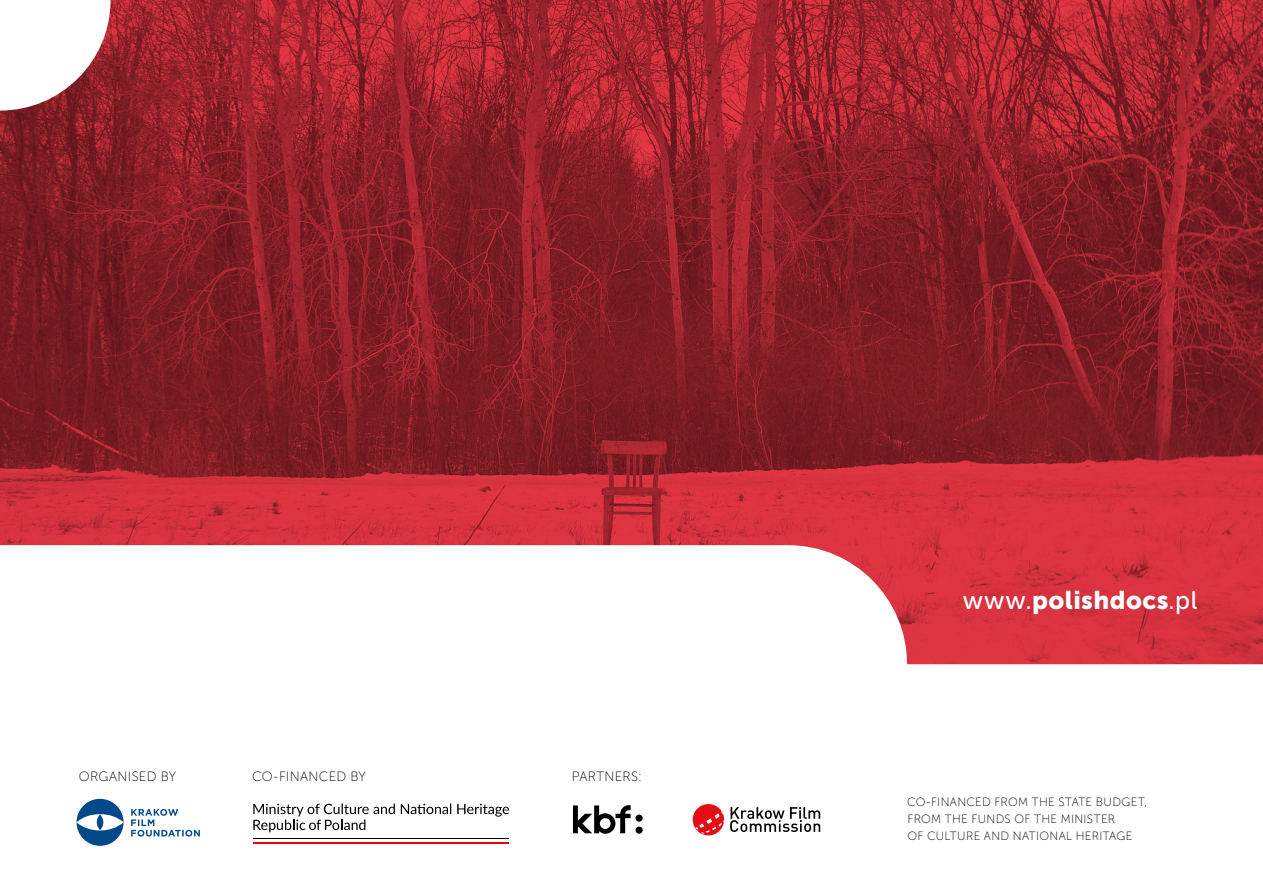
<style>
.page{position:relative;width:1263px;height:893px;background:#fff}
.page>*{position:absolute;margin:0;border:0;box-sizing:border-box;transform-origin:0 0}
.t1{font:25.5px "Museo Sans 900";letter-spacing:.015em;color:#fff}
.t2{font:13.5px "Museo Sans 100";letter-spacing:.025em;color:#000}
.t3{font:12px/17.1px "Museo Sans 100";letter-spacing:.025em;color:#000}
.s1{font-family:"Museo Sans 500"}
</style>
<div class="page">
<img style="left:0;top:0;width:1263px;height:664px">
<svg style="left:0;top:0;width:111px;height:111px"></svg>
<svg style="left:635px;top:826px;width:8px;height:8px"></svg>
<div style="left:635px;top:815px;width:8px;height:7px;background:#000;border-radius:50%"></div>
<svg style="left:573px;top:805px;width:58px;height:29px"></svg>
<div style="left:693px;top:804px;width:31px;height:31px;background:#e40d15;border-radius:50%"></div>
<svg style="left:695px;top:811px;width:29px;height:23px"></svg>
<svg style="left:730px;top:807px;width:90px;height:25px"></svg>
<svg style="left:77px;top:799px;width:47px;height:47px"></svg>
<svg style="left:131px;top:809px;width:69px;height:28px"></svg>
<svg style="left:253px;top:804px;width:256px;height:28px"></svg>
<hr style="left:253px;top:841px;width:256px;height:3px;background:#e3000b">
<hr style="left:253px;top:839px;width:256px;height:1px;background:#000">
<p class="t2" style="left:79px;top:769px;width:99px">ORGANISED BY</p>
<p class="t2" style="left:252px;top:769px;width:115px">CO-FINANCED BY</p>
<p class="t2" style="left:572px;top:769px;width:72px">PARTNERS:</p>
<h1 class="t1" style="left:963px;top:586px;width:236px"><span class="s1">www.</span>polishdocs<span class="s1">.pl</span></h1>
<p class="t3" style="left:907px;top:793px;width:241px">CO‑FINANCED FROM THE STATE BUDGET,<br>FROM THE FUNDS OF THE MINISTER<br>OF CULTURE AND NATIONAL HERITAGE</p>
</div>
